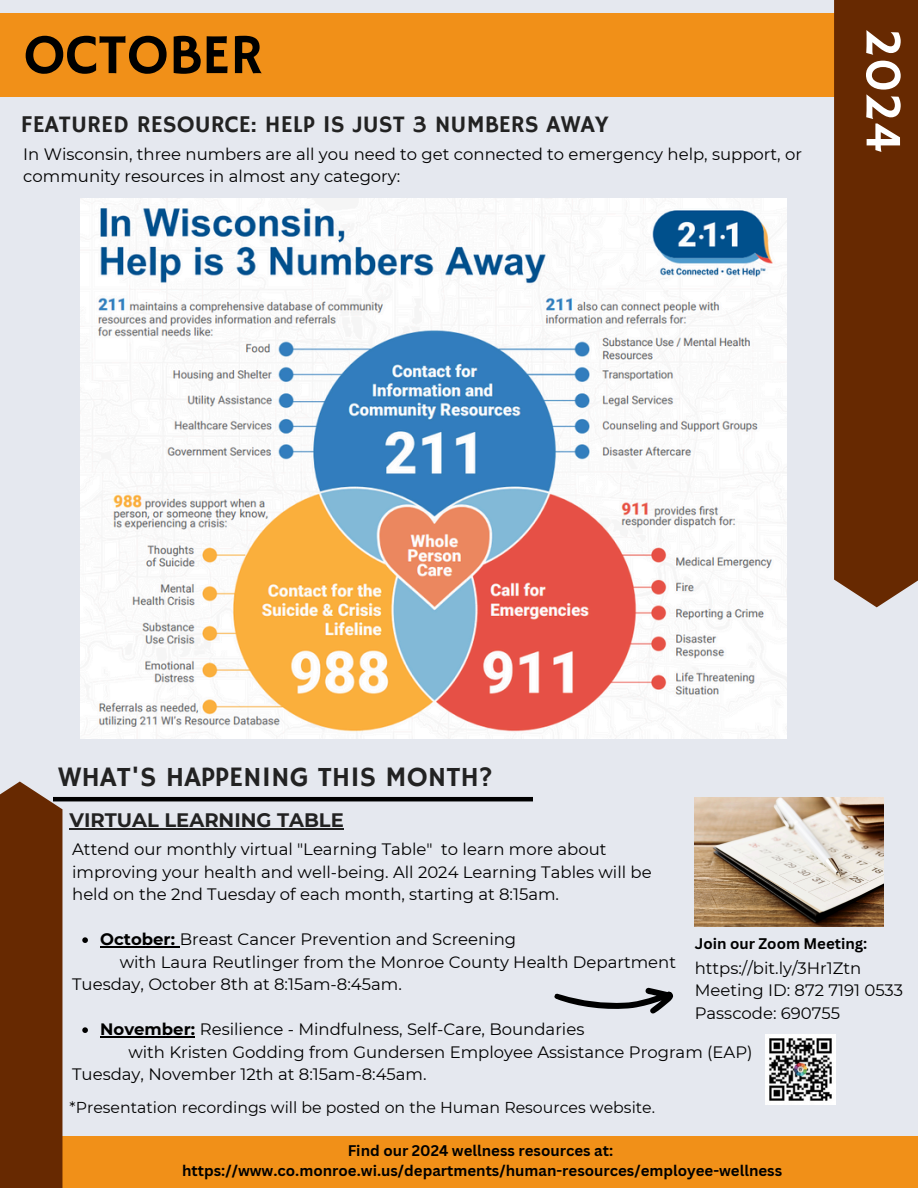
<style>
.page{position:relative;width:918px;height:1188px;background:#e5e8ef}
.page>*{position:absolute;margin:0;border:0;box-sizing:border-box;transform-origin:0 0}
.t1{font:56.4px "Hammersmith One";color:#000}
.t2{font:51.45px "Hammersmith One";color:#fff}
.t3{font:28.2px "Hammersmith One";color:#222}
.t4{font:24px "Hammersmith One";color:#222}
.t5{font:700 19.5px "Montserrat";color:#222}
.t6{font:16.5px/22.5px "Montserrat";color:#000}
.t7{font:15.75px "Montserrat";color:#000}
.t8{font:700 15px/20.2px "Canva Sans";color:#000;text-align:center}
.s1{font-weight:700}
</style>
<div class="page">
<img style="left:695px;top:797px;width:189px;height:130px">
<div style="left:0;top:1136px;width:918px;height:52px;background:#f19018"></div>
<div style="left:0;top:13px;width:918px;height:84px;background:#f19018"></div>
<hr style="left:53px;top:797px;width:480px;height:4px;background:#000">
<div style="left:0;top:782px;width:62px;height:406px;background:#672901"></div>
<svg style="left:82px;top:937px;width:6px;height:6px"></svg>
<hr style="left:100px;top:946px;width:80px;height:1px;background:#000">
<svg style="left:82px;top:1027px;width:6px;height:6px"></svg>
<hr style="left:100px;top:1036px;width:95px;height:1px;background:#000">
<img style="left:766px;top:1035px;width:70px;height:70px">
<svg style="left:554px;top:987px;width:120px;height:27px"></svg>
<svg style="left:834px;top:0;width:84px;height:607px;background:#6b2f08"></svg>
<img style="left:81px;top:199px;width:705px;height:540px">
<hr style="left:70px;top:828px;width:274px;height:2px;background:#222">
<p class="t1" style="left:23px;top:22px;width:241px">OCTOBER</p>
<p class="t4" style="left:21px;top:111px;width:589px">FEATURED RESOURCE: HELP IS JUST 3 NUMBERS AWAY</p>
<p class="t6" style="left:23px;top:143px;width:780px">In Wisconsin, three numbers are all you need to get connected to emergency help, support, or community resources in almost any category:</p>
<p class="t2" style="left:913px;top:28px;width:126px;rotate:90deg">2024</p>
<h1 class="t3" style="left:58px;top:760px;width:437px">WHAT'S HAPPENING THIS MONTH?</h1>
<p class="t5" style="left:70px;top:808px;width:276px">VIRTUAL LEARNING TABLE</p>
<h1 class="t6" style="left:72px;top:838px;width:536px">Attend our monthly virtual "Learning Table" to learn more about</h1>
<h3 class="t6" style="left:72px;top:861px;width:581px">improving your health and well-being. All 2024 Learning Tables will be</h3>
<p class="t6" style="left:72px;top:883px;width:488px">held on the 2nd Tuesday of each month, starting at 8:15am.</p>
<p class="t6" style="left:100px;top:928px;width:418px"><span class="s1">October:</span> Breast Cancer Prevention and Screening</p>
<h2 class="t6" style="left:120px;top:951px;width:558px">with Laura Reutlinger from the Monroe County Health Department</h2>
<h4 class="t6" style="left:72px;top:973px;width:331px">Tuesday, October 8th at 8:15am-8:45am.</h4>
<p class="t6" style="left:100px;top:1018px;width:486px"><span class="s1">November:</span> Resilience - Mindfulness, Self-Care, Boundaries</p>
<p class="t6" style="left:128px;top:1041px;width:626px">with Kristen Godding from Gundersen Employee Assistance Program (EAP)</p>
<p class="t6" style="left:72px;top:1063px;width:356px">Tuesday, November 12th at 8:15am-8:45am.</p>
<h5 class="t8" style="left:695px;top:933px;width:174px">Join our Zoom Meeting:</h5>
<p class="t6" style="left:695px;top:956px;width:168px">https://bit.ly/3Hr1Ztn</p>
<p class="t6" style="left:695px;top:979px;width:210px">Meeting ID: 872 7191 0533</p>
<p class="t6" style="left:695px;top:1001px;width:147px">Passcode: 690755</p>
<p class="t7" style="left:70px;top:1097px;width:587px">*Presentation recordings will be posted on the Human Resources website.</p>
<p class="t8" style="left:182px;top:1140px;width:601px">Find our 2024 wellness resources at: https://www.co.monroe.wi.us/departments/human-resources/employee-wellness</p>
</div>
